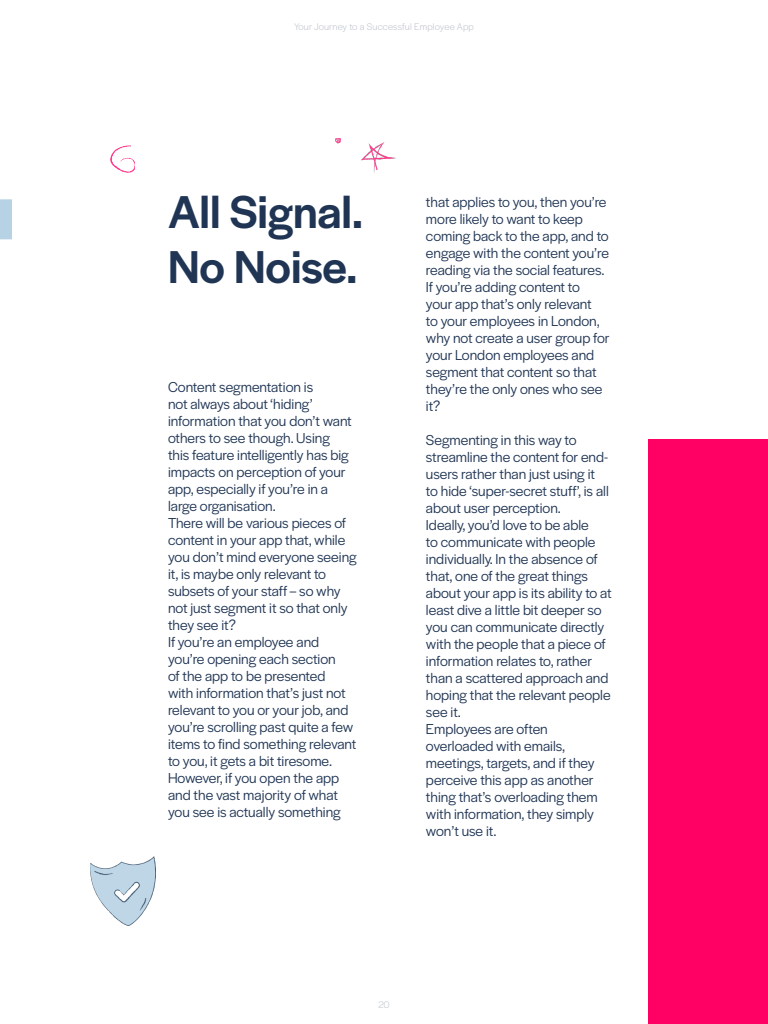
<style>
.page{position:relative;width:768px;height:1024px;background:#fff}
.page>*{position:absolute;margin:0;border:0;box-sizing:border-box;transform-origin:0 0}
.t1{font:500 48px/55px "Halyard Display";color:#203554}
.t2{font:15px/17px "Halyard Display";color:#203554}
.t3{font:300 10px "Halyard Display";letter-spacing:.02em;color:#b8bec8}
</style>
<div class="page">
<div style="left:648px;top:439px;width:120px;height:585px;background:#ff0064"></div>
<div style="left:0;top:199px;width:12px;height:40px;background:#b7d2e5"></div>
<img style="left:111px;top:145px;width:24px;height:27px">
<img style="left:335px;top:138px;width:61px;height:34px">
<img style="left:90px;top:856px;width:66px;height:69px">
<p class="t3" style="left:294px;top:20px;width:181px">Your Journey to a Successful Employee App</p>
<h1 class="t1" style="left:168px;top:182px;width:196px">All Signal.<br>No Noise.</h1>
<p class="t2" style="left:168px;top:378px;width:190px">Content segmentation is<br>not always about ‘hiding’ information that you don’t want others to see though. Using<br>this feature intelligently has big impacts on perception of your app, especially if you’re in a large organisation.<br>There will be various pieces of content in your app that, while you don’t mind everyone seeing it, is maybe only relevant to subsets of your staff – so why not just segment it so that only they see it?<br>If you’re an employee and you’re opening each section<br>of the app to be presented<br>with information that’s just not relevant to you or your job, and you’re scrolling past quite a few items to find something relevant to you, it gets a bit tiresome.<br>However, if you open the app and the vast majority of what you see is actually something</p>
<p class="t2" style="left:426px;top:193px;width:185px">that applies to you, then you’re more likely to want to keep coming back to the app, and to engage with the content you’re reading via the social features.<br>If you’re adding content to your app that’s only relevant<br>to your employees in London, why not create a user group for your London employees and segment that content so that they’re the only ones who see it?</p>
<p class="t2" style="left:426px;top:431px;width:187px">Segmenting in this way to streamline the content for end&shy;users rather than just using it<br>to hide ‘super-secret stuff’, is all about user perception.<br>Ideally, you’d love to be able<br>to communicate with people individually. In the absence of that, one of the great things about your app is its ability to at least dive a little bit deeper so you can communicate directly with the people that a piece of information relates to, rather than a scattered approach and hoping that the relevant people see it.<br>Employees are often overloaded with emails, meetings, targets, and if they perceive this app as another thing that’s overloading them with information, they simply won’t use it.</p>
<p class="t3" style="left:378px;top:998px;width:13px">20</p>
</div>
